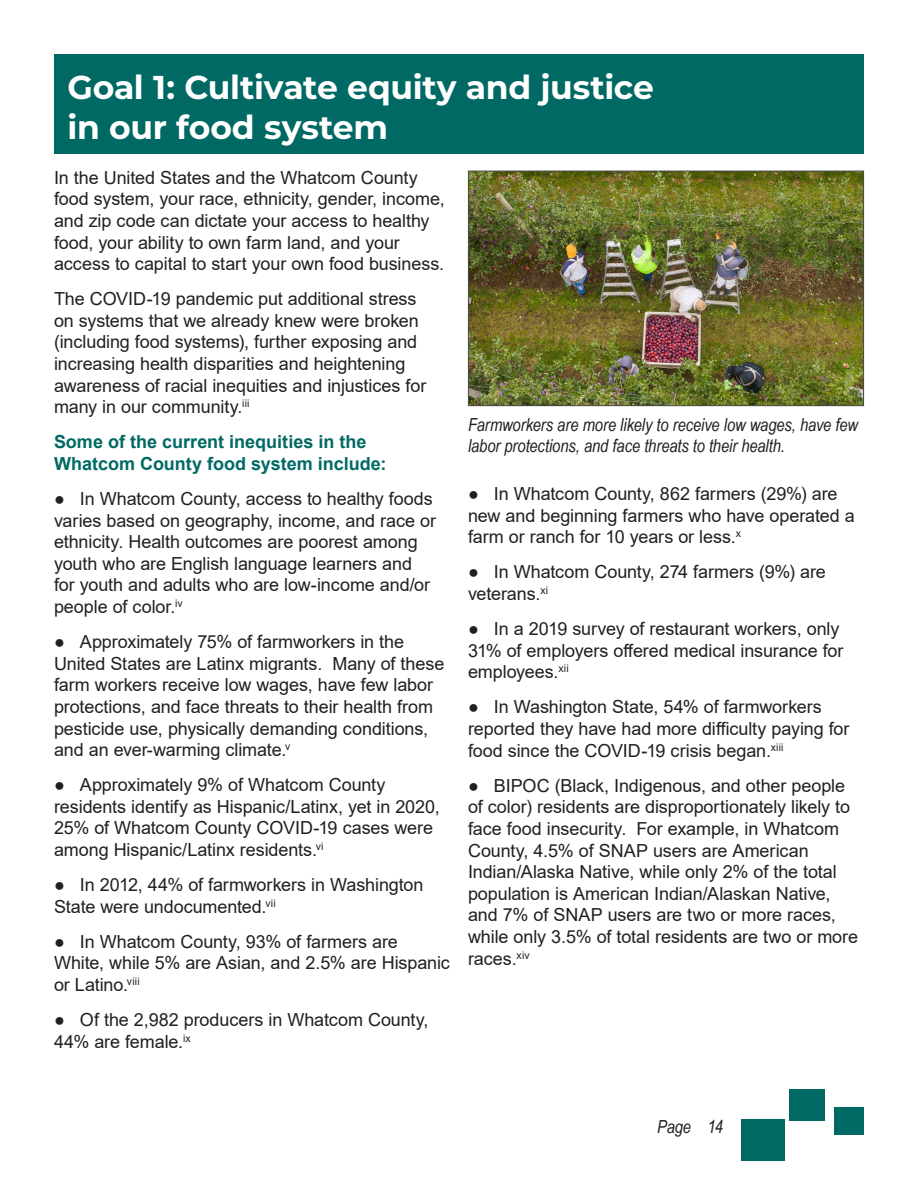
<style>
.page{position:relative;width:918px;height:1188px;background:#fff}
.page>*{position:absolute;margin:0;border:0;box-sizing:border-box;transform-origin:0 0}
.Chapter_header{font:700 33px/39.6px "Montserrat";letter-spacing:-.01em;color:#fff}
.Body_Copy{font:18px/21.6px "Arial";letter-spacing:-.005em;color:#231f20}
.Caption_Arial_Narrow{font:italic 18px/21.6px "Arial Narrow";letter-spacing:-.005em;color:#231f20}
.Body_Copy-2{font:700 18px/21.6px "Arial";color:#006964}
</style>
<div class="page">
<div style="left:742px;top:1119px;width:43px;height:42px;background:#006964"></div>
<div style="left:790px;top:1089px;width:35px;height:32px;background:#006964"></div>
<div style="left:834px;top:1107px;width:30px;height:28px;background:#006964"></div>
<div style="left:54px;top:54px;width:810px;height:99px;background:#006964"></div>
<img style="left:470px;top:173px;width:392px;height:231px">
<div style="left:468px;top:171px;width:396px;height:235px;border:1px solid #4a4b46"></div>
<p class="Chapter_header" style="left:68px;top:66px;width:588px">Goal 1: Cultivate equity and justice in our food system</p>
<p class="Body_Copy" style="left:54px;top:167px;width:392px">In the United States and the Whatcom County food system, your race, ethnicity, gender, income, and zip code can dictate your access to healthy food, your ability to own farm land, and your access to capital to start your own food business.</p>
<p class="Body_Copy" style="left:54px;top:288px;width:374px">The COVID-19 pandemic put additional stress on systems that we already knew were broken (including food systems), further exposing and increasing health disparities and heightening awareness of racial inequities and injustices for many in our community.<sup>iii</sup></p>
<p class="Body_Copy-2" style="left:54px;top:431px;width:334px">Some of the current inequities in the<br>Whatcom County food system include:</p>
<p class="Body_Copy" style="left:54px;top:488px;width:384px">● In Whatcom County, access to healthy foods varies based on geography, income, and race or ethnicity. Health outcomes are poorest among youth who are English language learners and for youth and adults who are low-income and/or people of color.<sup>iv</sup></p>
<p class="Body_Copy" style="left:54px;top:631px;width:392px">● Approximately 75% of farmworkers in the United States are Latinx migrants. Many of these farm workers receive low wages, have few labor protections, and face threats to their health from pesticide use, physically demanding conditions, and an ever-warming climate.<sup>v</sup></p>
<p class="Body_Copy" style="left:54px;top:774px;width:387px">● Approximately 9% of Whatcom County residents identify as Hispanic/Latinx, yet in 2020, 25% of Whatcom County COVID-19 cases were among Hispanic/Latinx residents.<sup>vi</sup></p>
<p class="Body_Copy" style="left:54px;top:874px;width:371px">● In 2012, 44% of farmworkers in Washington<br>State were undocumented.<sup>vii</sup></p>
<p class="Body_Copy" style="left:54px;top:931px;width:397px">● In Whatcom County, 93% of farmers are<br>White, while 5% are Asian, and 2.5% are Hispanic or Latino.<sup>viii</sup></p>
<p class="Body_Copy" style="left:54px;top:1009px;width:376px">● Of the 2,982 producers in Whatcom County,<br>44% are female.<sup>ix</sup></p>
<p class="Caption_Arial_Narrow" style="left:468px;top:413px;width:392px">Farmworkers are more likely to receive low wages, have few labor protections, and face threats to their health.</p>
<p class="Body_Copy" style="left:468px;top:483px;width:388px">● In Whatcom County, 862 farmers (29%) are new and beginning farmers who have operated a farm or ranch for 10 years or less.<sup>x</sup></p>
<p class="Body_Copy" style="left:468px;top:561px;width:359px">● In Whatcom County, 274 farmers (9%) are veterans.<sup>xi</sup></p>
<p class="Body_Copy" style="left:468px;top:618px;width:377px">● In a 2019 survey of restaurant workers, only<br>31% of employers offered medical insurance for employees.<sup>xii</sup></p>
<p class="Body_Copy" style="left:468px;top:696px;width:383px">● In Washington State, 54% of farmworkers reported they have had more difficulty paying for food since the COVID-19 crisis began.<sup>xiii</sup></p>
<p class="Body_Copy" style="left:468px;top:775px;width:392px">● BIPOC (Black, Indigenous, and other people of color) residents are disproportionately likely to face food insecurity. For example, in Whatcom County, 4.5% of SNAP users are American Indian/Alaska Native, while only 2% of the total population is American Indian/Alaskan Native, and 7% of SNAP users are two or more races, while only 3.5% of total residents are two or more races.<sup>xiv</sup></p>
<p class="Caption_Arial_Narrow" style="left:657px;top:1115px;width:68px">Page 14</p>
</div>
